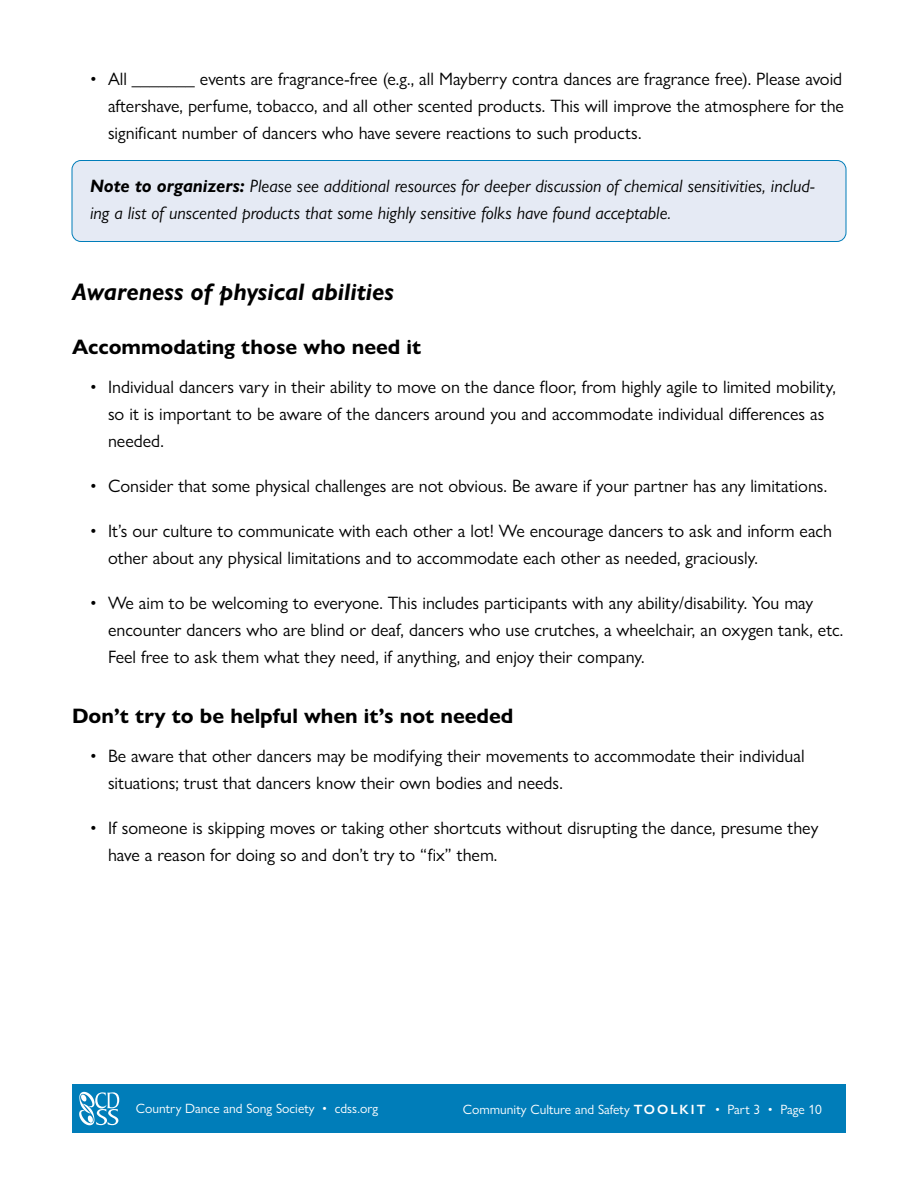
<style>
.page{position:relative;width:918px;height:1188px;background:#fff}
.page>*{position:absolute;margin:0;border:0;box-sizing:border-box;transform-origin:0 0}
.t1{font:italic 700 24px "Gill Sans Nova";color:#000}
.t2{font:700 21px "Gill Sans Nova";color:#000}
.t3{font:18px/27px "Gill Sans Nova";color:#000}
.t4{font:italic 18px/27px "Gill Sans Nova";color:#000}
.t5{font:13.5px "Gill Sans Nova";color:#fff}
.s1{font-weight:700}
.s2{font-weight:600}
</style>
<div class="page">
<div style="left:72px;top:1084px;width:774px;height:49px;background:#007db9"></div>
<svg style="left:79px;top:1092px;width:40px;height:33px"></svg>
<div style="left:72px;top:160px;width:774px;height:82px;background:#e5eaf4;border-radius:9px"></div>
<div style="left:72px;top:160px;width:774px;height:82px;border:1px solid #007db9;border-radius:9px"></div>
<p class="t3" style="left:108px;top:65px;width:738px;text-align:justify;text-indent:-18px">• All _______ events are fragrance-free (e.g., all Mayberry contra dances are fragrance free). Please avoid aftershave, perfume, tobacco, and all other scented products. This will improve the atmosphere for the significant number of dancers who have severe reactions to such products.</p>
<p class="t4" style="left:90px;top:172px;width:726px"><span class="s1">Note to organizers:</span> Please see additional resources for deeper discussion of chemical sensitivities, includ&shy;ing a list of unscented products that some highly sensitive folks have found acceptable.</p>
<h1 class="t1" style="left:72px;top:277px;width:324px">Awareness of physical abilities</h1>
<p class="t2" style="left:72px;top:333px;width:351px">Accommodating those who need it</p>
<p class="t3" style="left:108px;top:373px;width:730px;text-indent:-18px">• Individual dancers vary in their ability to move on the dance floor, from highly agile to limited mobility, so it is important to be aware of the dancers around you and accommodate individual differences as needed.</p>
<p class="t3" style="left:90px;top:472px;width:739px">• Consider that some physical challenges are not obvious. Be aware if your partner has any limitations.</p>
<p class="t3" style="left:108px;top:517px;width:726px;text-indent:-18px">• It’s our culture to communicate with each other a lot! We encourage dancers to ask and inform each other about any physical limitations and to accommodate each other as needed, graciously.</p>
<p class="t3" style="left:108px;top:589px;width:737px;text-indent:-18px">• We aim to be welcoming to everyone. This includes participants with any ability/disability. You may encounter dancers who are blind or deaf, dancers who use crutches, a wheelchair, an oxygen tank, etc.<br>Feel free to ask them what they need, if anything, and enjoy their company.</p>
<p class="t2" style="left:72px;top:702px;width:443px">Don’t try to be helpful when it’s not needed</p>
<p class="t3" style="left:108px;top:742px;width:698px;text-indent:-18px">• Be aware that other dancers may be modifying their movements to accommodate their individual situations; trust that dancers know their own bodies and needs.</p>
<p class="t3" style="left:108px;top:814px;width:712px;text-indent:-18px">• If someone is skipping moves or taking other shortcuts without disrupting the dance, presume they have a reason for doing so and don’t try to “fix” them.</p>
<p class="t5" style="left:136px;top:1100px;width:244px">Country Dance and Song Society • cdss.org</p>
<p class="t5" style="left:463px;top:1101px;width:361px">Community Culture and Safety <span class="s2">TOOLKIT</span> • Part 3 • Page 10</p>
</div>
